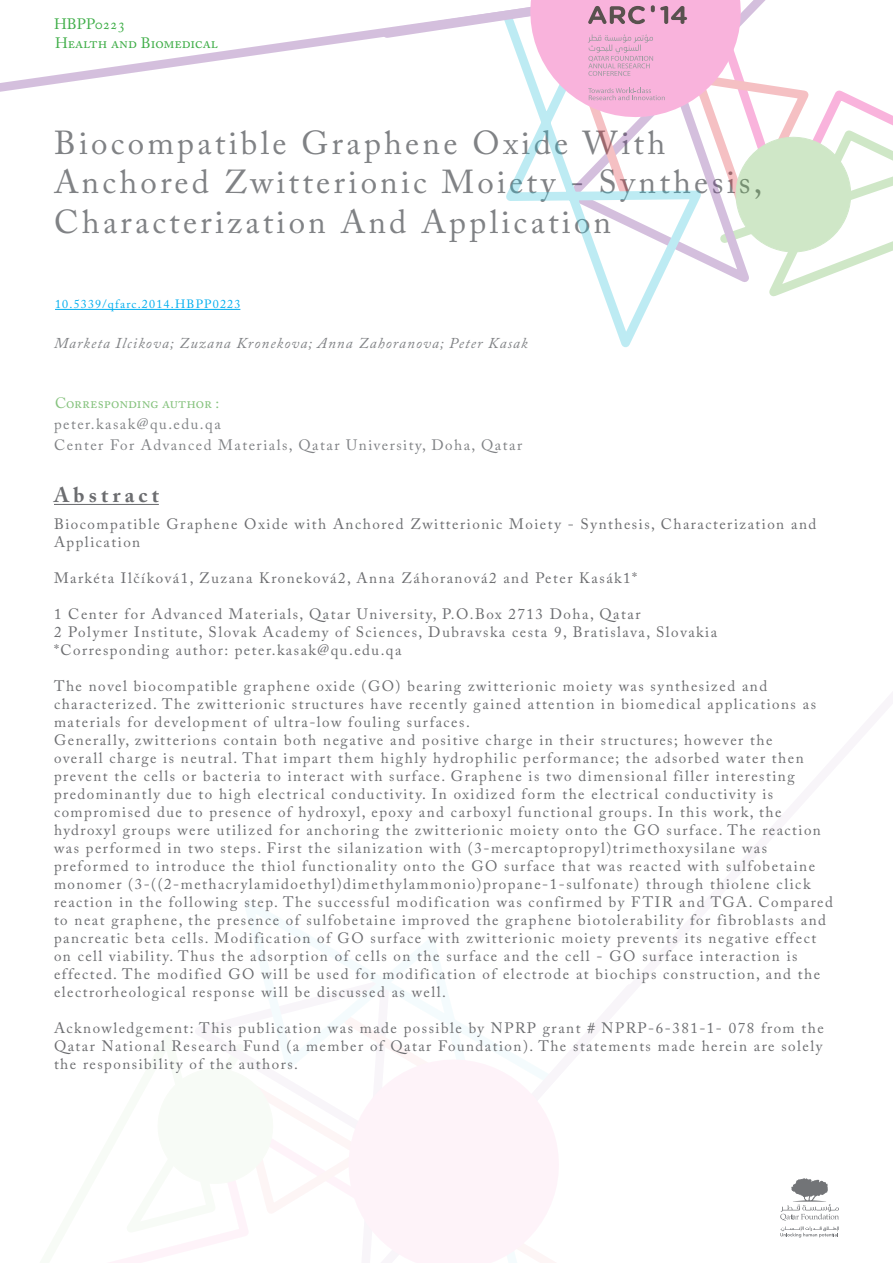
<style>
.page{position:relative;width:893px;height:1263px;background:#fff}
.page>*{position:absolute;margin:0;border:0;box-sizing:border-box;transform-origin:0 0}
.t1{font:33px/39.6px "Adobe Caslon Pro";letter-spacing:.1em;color:#808285}
.t2{font:700 21px "Adobe Caslon Pro";letter-spacing:.2em;color:#6c6d70}
.t3{font:15px/18px "Adobe Caslon Pro";letter-spacing:.1em;color:#6c6d70}
.t4{font:15px "Adobe Caslon Pro";letter-spacing:.1em;color:#808285}
.t5{font:italic 15px "Adobe Caslon Pro";letter-spacing:.075em;color:#808285}
.t6{font:15px "Adobe Caslon Pro";color:#40ae49}
.t7{font:15px "Adobe Caslon Pro";color:#87c37f}
.t8{font:12px "Adobe Caslon Pro";letter-spacing:.1em;color:#00aeef}
</style>
<div class="page">
<svg style="left:110px;top:1245px;width:67px;height:18px"></svg>
<svg style="left:235px;top:901px;width:263px;height:337px"></svg>
<svg style="left:337px;top:1048px;width:222px;height:215px;fill:#fef3f9"></svg>
<svg style="left:228px;top:1062px;width:51px;height:127px"></svg>
<svg style="left:0;top:29px;width:376px;height:63px"></svg>
<svg style="left:608px;top:308px;width:39px;height:40px"></svg>
<svg style="left:376px;top:0;width:517px;height:308px"></svg>
<svg style="left:780px;top:1226px;width:59px;height:11px"></svg>
<svg style="left:780px;top:1178px;width:59px;height:42px"></svg>
<hr style="left:55px;top:309px;width:185px;height:1px;background:#00aeef">
<hr style="left:54px;top:504px;width:105px;height:1px;background:#6c6d70">
<p class="t6" style="left:54px;top:15px;width:73px">HBPP0223</p>
<p class="t6" style="left:55px;top:34px;width:164px">Health and Biomedical</p>
<p class="t1" style="left:54px;top:123px;width:710px">Biocompatible Graphene Oxide With<br>Anchored Zwitterionic Moiety - Synthesis,<br>Characterization And Application</p>
<p class="t8" style="left:55px;top:297px;width:187px">10.5339/qfarc.2014.HBPP0223</p>
<p class="t5" style="left:54px;top:334px;width:475px">Marketa Ilcikova; Zuzana Kronekova; Anna Zahoranova; Peter Kasak</p>
<p class="t7" style="left:55px;top:394px;width:166px">Corresponding author :</p>
<p class="t4" style="left:54px;top:415px;width:168px">peter.kasak@qu.edu.qa</p>
<p class="t4" style="left:54px;top:436px;width:470px">Center For Advanced Materials, Qatar University, Doha, Qatar</p>
<p class="t2" style="left:54px;top:483px;width:106px">Abstract</p>
<p class="t3" style="left:54px;top:515px;width:764px">Biocompatible Graphene Oxide with Anchored Zwitterionic Moiety - Synthesis, Characterization and<br>Application</p>
<p class="t3" style="left:54px;top:569px;width:585px">Markéta Ilčíková1, Zuzana Kroneková2, Anna Záhoranová2 and Peter Kasák1*</p>
<p class="t3" style="left:54px;top:605px;width:588px">1 Center for Advanced Materials, Qatar University, P.O.Box 2713 Doha, Qatar</p>
<p class="t3" style="left:54px;top:623px;width:665px">2 Polymer Institute, Slovak Academy of Sciences, Dubravska cesta 9, Bratislava, Slovakia</p>
<p class="t3" style="left:54px;top:641px;width:349px">*Corresponding author: peter.kasak@qu.edu.qa</p>
<p class="t3" style="left:54px;top:677px;width:763px">The novel biocompatible graphene oxide (GO) bearing zwitterionic moiety was synthesized and characterized. The zwitterionic structures have recently gained attention in biomedical applications as materials for development of ultra-low fouling surfaces.</p>
<p class="t3" style="left:54px;top:731px;width:780px">Generally, zwitterions contain both negative and positive charge in their structures; however the<br>overall charge is neutral. That impart them highly hydrophilic performance; the adsorbed water then prevent the cells or bacteria to interact with surface. Graphene is two dimensional filler interesting predominantly due to high electrical conductivity. In oxidized form the electrical conductivity is compromised due to presence of hydroxyl, epoxy and carboxyl functional groups. In this work, the hydroxyl groups were utilized for anchoring the zwitterionic moiety onto the GO surface. The reaction was performed in two steps. First the silanization with (3-mercaptopropyl)trimethoxysilane was preformed to introduce the thiol functionality onto the GO surface that was reacted with sulfobetaine monomer (3-((2-methacrylamidoethyl)dimethylammonio)propane-1-sulfonate) through thiolene click reaction in the following step. The successful modification was confirmed by FTIR and TGA. Compared to neat graphene, the presence of sulfobetaine improved the graphene biotolerability for fibroblasts and pancreatic beta cells. Modification of GO surface with zwitterionic moiety prevents its negative effect on cell viability. Thus the adsorption of cells on the surface and the cell - GO surface interaction is effected. The modified GO will be used for modification of electrode at biochips construction, and the electrorheological response will be discussed as well.</p>
<p class="t3" style="left:54px;top:1019px;width:771px;text-align:justify">Acknowledgement: This publication was made possible by NPRP grant # NPRP-6-381-1- 078 from the Qatar National Research Fund (a member of Qatar Foundation). The statements made herein are solely the responsibility of the authors.</p>
</div>
